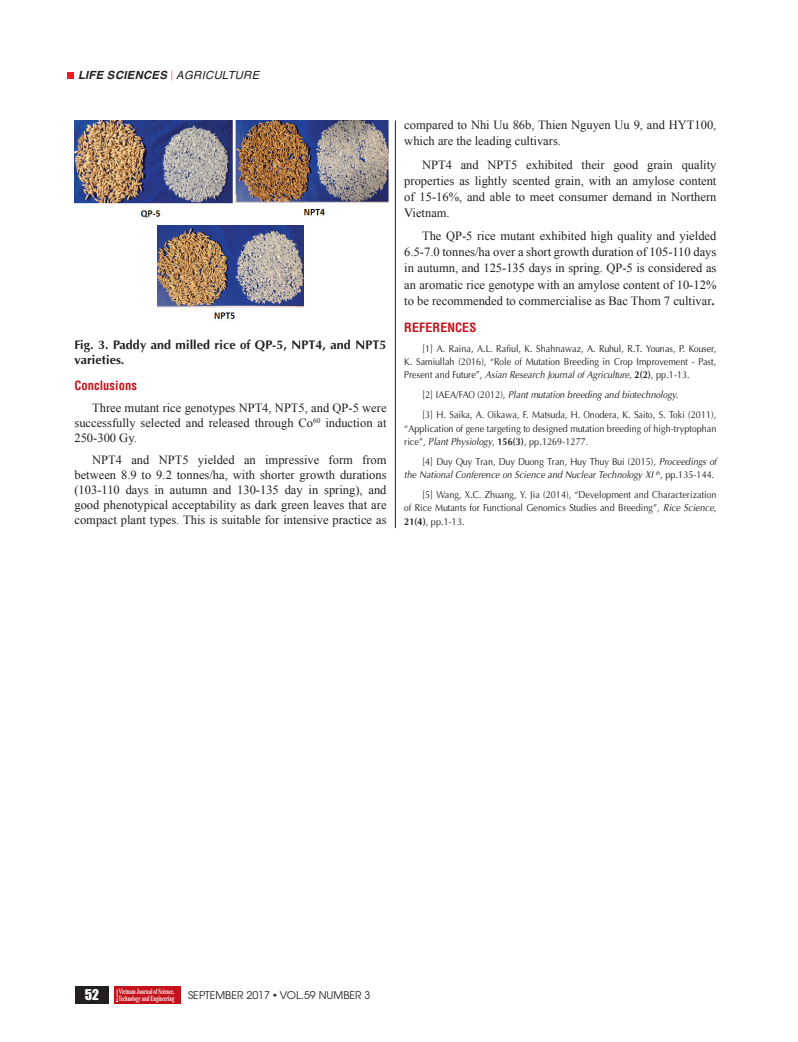
<style>
.page{position:relative;width:798px;height:1042px;background:#fff}
.page>*{position:absolute;margin:0;border:0;box-sizing:border-box;transform-origin:0 0}
.t1{font:13.75px "UTM Impact";color:#fff}
.t2{font:12.5px/16.1px "Times New Roman";color:#231f20;text-align:justify}
.t3{font:700 12.5px/15px "UTM Aptima";color:#231f20}
.t4{font:12.5px "VNI Helve Condense Bold";color:#c4121a}
.t5{font:italic 700 11.25px "UTM Helve";color:#231f20}
.t6{font:10.62px "UTM Avo";color:#231f20}
.t7{font:10px/13.1px "UTM Aptima";color:#231f20;text-align:justify;scale:.9 1}
.t8{font:italic 10px/13.1px "UTM Aptima";color:#231f20;text-align:right;scale:.9 1}
.t9{font:700 7.75px "Times New Roman";color:#fff;scale:.6 1}
.t10{font:700 7.75px "Times New Roman";color:#fff;scale:.59 1}
.s1{font-weight:400}
.s2{font-weight:700}
.s3{font-style:italic}
.s4{font-style:normal}
</style>
<div class="page">
<div style="left:75px;top:986px;width:33px;height:17px;background:#231f20"></div>
<div style="left:114px;top:986px;width:67px;height:17px;background:#c4121a"></div>
<svg style="left:116px;top:989px;width:2px;height:13px"></svg>
<img style="left:74px;top:120px;width:315px;height:99px">
<img style="left:158px;top:226px;width:145px;height:93px">
<div style="left:67px;top:73px;width:7px;height:6px;background:#ee1d23"></div>
<hr style="left:395px;top:120px;width:1px;height:408px;background:#231f20">
<p class="t5" style="left:78px;top:66px;width:183px">LIFE SCIENCES <span class="s1">AGRICULTURE</span></p>
<p class="t3" style="left:74px;top:336px;width:313px">Fig. 3. Paddy and milled rice of QP-5, NPT4, and NPT5 varieties.</p>
<p class="t4" style="left:74px;top:375px;width:64px">Conclusions</p>
<p class="t2" style="left:74px;top:400px;width:313px;line-height:15px;text-indent:18px">Three mutant rice genotypes NPT4, NPT5, and QP-5 were successfully selected and released through Co<sup>60</sup> induction at 250-300 Gy.</p>
<p class="t2" style="left:74px;top:452px;width:313px;line-height:15px;text-indent:18px">NPT4 and NPT5 yielded an impressive form from between 8.9 to 9.2 tonnes/ha, with shorter growth durations (103-110 days in autumn and 130-135 day in spring), and good phenotypical acceptability as dark green leaves that are compact plant types. This is suitable for intensive practice as</p>
<p class="t2" style="left:404px;top:117px;width:313px">compared to Nhi Uu 86b, Thien Nguyen Uu 9, and HYT100, which are the leading cultivars.</p>
<p class="t2" style="left:404px;top:156px;width:313px;text-indent:18px">NPT4 and NPT5 exhibited their good grain quality properties as lightly scented grain, with an amylose content of 15-16%, and able to meet consumer demand in Northern Vietnam.</p>
<p class="t2" style="left:404px;top:228px;width:313px;text-indent:18px">The QP-5 rice mutant exhibited high quality and yielded 6.5-7.0 tonnes/ha over a short growth duration of 105-110 days in autumn, and 125-135 days in spring. QP-5 is considered as an aromatic rice genotype with an amylose content of 10-12% to be recommended to commercialise as Bac Thom 7 cultivar<span class="s2">.</span></p>
<p class="t4" style="left:404px;top:317px;width:66px">REFERENCES</p>
<p class="t7" style="left:404px;top:341px;width:348px;text-indent:18px">[1] A. Raina, A.L. Rafiul, K. Shahnawaz, A. Ruhul, R.T. Younas, P. Kouser, K. Samiullah (2016), “Role of Mutation B reeding in Crop Improvement - Past, Present and Future”, <span class="s3">Asian Research Journal of Agriculture</span>, <span class="s2">2(2)</span>, pp.1-13.</p>
<p class="t7" style="left:422px;top:384px;width:328px;line-height:20.2px">[2] IAE A/FAO (2012), <span class="s3">Plant mutation breeding and biotechnology.<br></span>[3] H. Saika, A. Oikawa, F. Matsuda, H. Onodera, K. Saito, S. Toki (2011),</p>
<p class="t7" style="left:404px;top:421px;width:348px">“Application of gene targeting to designed mutation breeding of high-tryptophan rice”, <span class="s3">Plant Physiology</span>, <span class="s2">156(3)</span>, pp.1269-1277.</p>
<p class="t8" style="left:404px;top:454px;width:348px"><span class="s4">[4] Duy Quy Tran, Duy Duong Tran, Huy Thuy Bui (2015),</span> Proceedings of<br>the National Conference on Science and Nuclear Technology XI <sup>th</sup><span class="s4">, pp.135-144.</span></p>
<p class="t7" style="left:404px;top:487px;width:348px;text-indent:18px">[5] Wang, X.C. Zhuang, Y. Jia (2014), “Development and Characterization of Rice Mutants for Functional Genomics Studies and B reeding”, <span class="s3">Rice Science</span>, <span class="s2">21(4)</span>, pp.1-13.</p>
<p class="t1" style="left:85px;top:984px;width:16px">52</p>
<p class="t10" style="left:118px;top:993px;width:96px">Technology and Engineering</p>
<p class="t9" style="left:119px;top:986px;width:94px">Vietnam Journal of Science,</p>
<p class="t6" style="left:188px;top:987px;width:184px">SEPTEMBER 2017 ● VOL.59 NUMBER 3</p>
</div>
